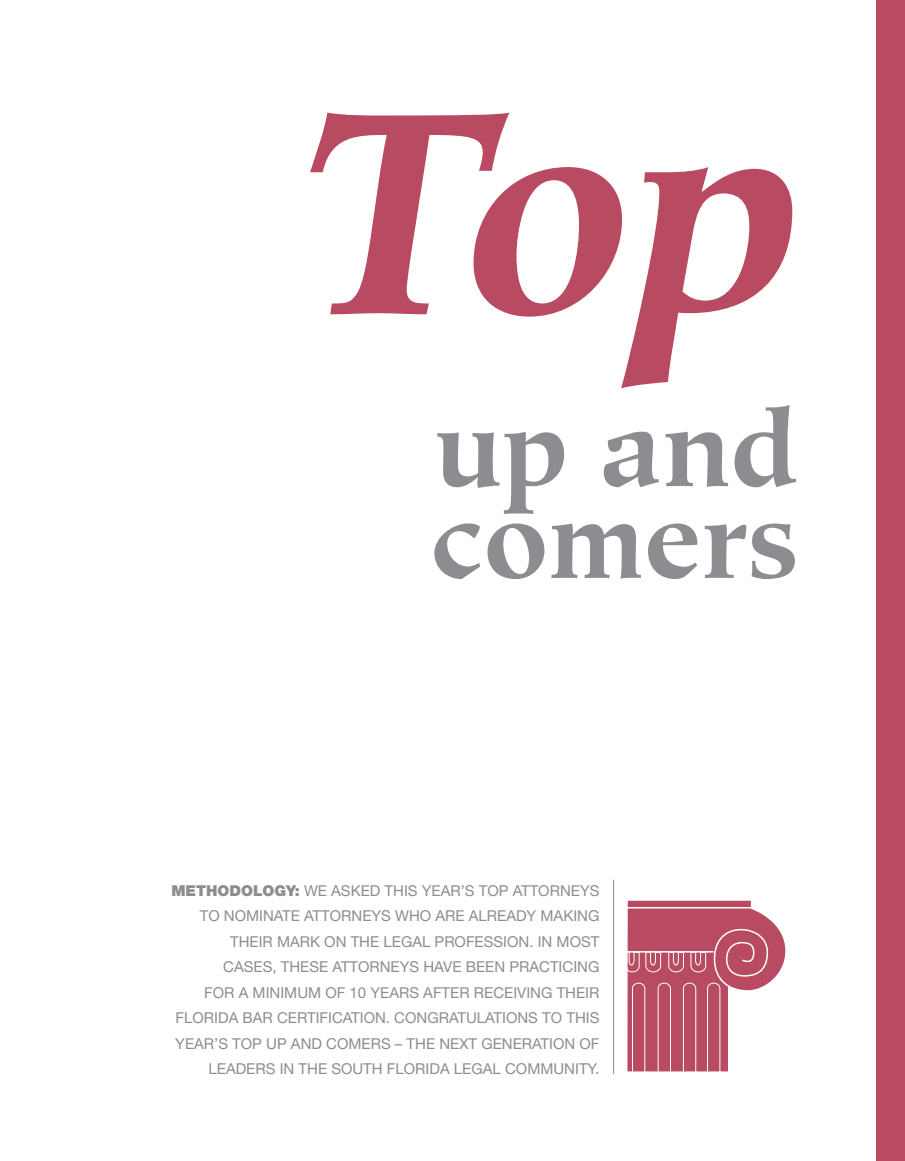
<style>
.page{position:relative;width:905px;height:1161px;background:#fff}
.page>*{position:absolute;margin:0;border:0;box-sizing:border-box;transform-origin:0 0}
.Body{font:italic 700 286.5px "Hiroshige";color:#b84a62}
.Body-2{font:700 106.5px "Hiroshige";color:#8b8d90}
.Body-3{font:15px/25.5px "Helvetica Neue";color:#8b8d90;text-align:right}
.s1{font-weight:900}
</style>
<div class="page">
<svg style="left:627px;top:900px;width:159px;height:172px"></svg>
<hr style="left:613px;top:880px;width:1px;height:194px;background:#8b8d90">
<div style="left:876px;top:0;width:28px;height:1161px;background:#b84a62"></div>
<p class="Body" style="left:298px;top:44px;width:506px">Top</p>
<p class="Body-2" style="left:435px;top:385px;width:364px">up and</p>
<p class="Body-2" style="left:431px;top:476px;width:368px">comers</p>
<p class="Body-3" style="left:171px;top:877px;width:429px"><span class="s1">METHODOLOGY:</span> WE ASKED THIS YEAR’S TOP ATTORNEYS TO NOMINATE ATTORNEYS WHO ARE ALREADY MAKING THEIR MARK ON THE LEGAL PROFESSION. I N MOST<br>CASES, THESE ATTORNEYS HAVE BEEN PRACTICING<br>FOR A MINIMUM OF 10 YEARS AFTER RECEIVING THEIR FLORIDA BAR CERTIFICATION. CONGRATULATIONS TO THIS YEAR’S TOP UP AND COMERS – THE NEXT GENERATION OF LEADERS IN THE SOUTH FLORIDA LEGAL COMMUNITY.</p>
</div>
